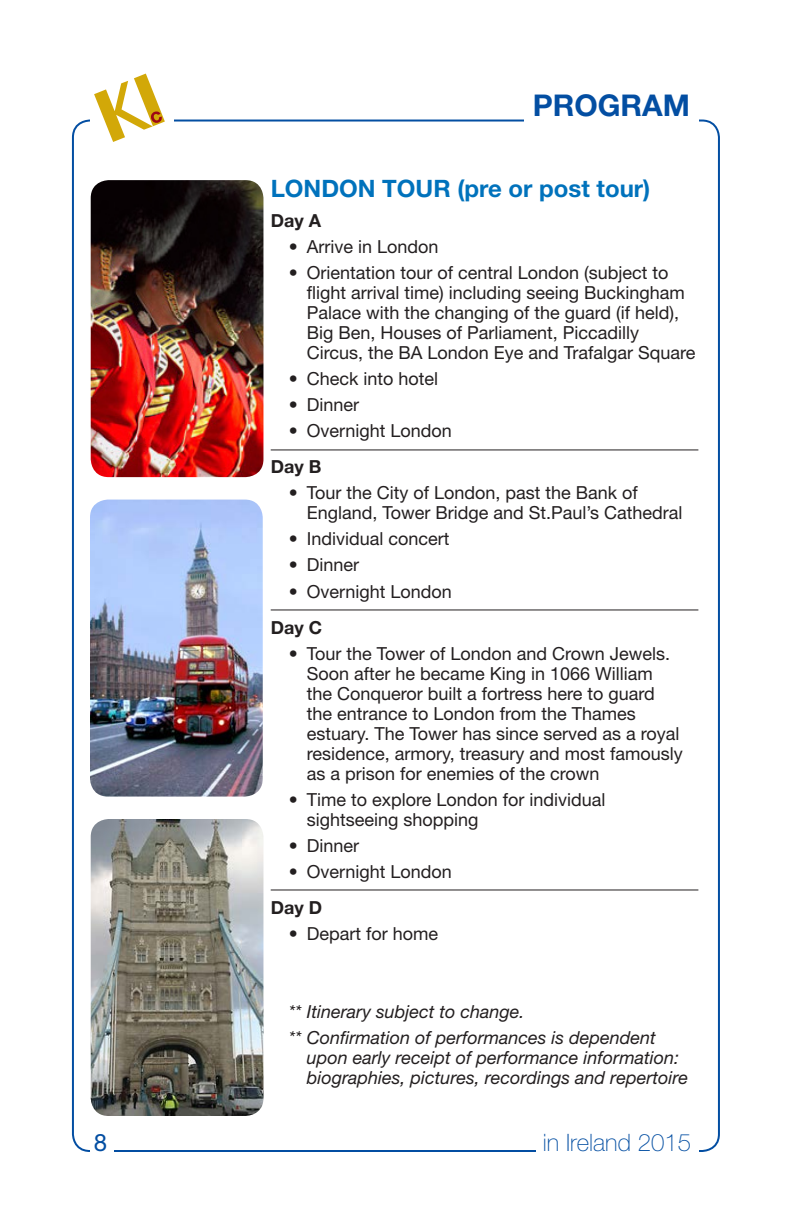
<style>
.page{position:relative;width:792px;height:1224px;background:#fff}
.page>*{position:absolute;margin:0;border:0;box-sizing:border-box;transform-origin:0 0}
.t1{font:700 30px "Helvetica Neue LT Std";color:#034ea2}
.program_subhead{font:700 24px "Helvetica Neue LT Std";color:#0072bc}
.t2{font:100 24px "Helvetica Neue LT Std";color:#034ea2}
.t3{font:24px "Helvetica Neue LT Std";color:#034ea2}
.program_copy{font:18px/20px "Helvetica Neue LT Std";color:#231f20}
.Body_Copy{font:italic 18px/20px "Helvetica Neue LT Std";color:#231f20}
.program_bullets{font:18px "Helvetica Neue LT Std";color:#231f20}
.program_subhead-2{font:700 18px "Helvetica Neue LT Std";color:#231f20}
</style>
<div class="page">
<svg style="left:94px;top:74px;width:71px;height:68px"></svg>
<hr style="left:271px;top:449px;width:427px;height:1px;background:#231f20">
<hr style="left:271px;top:609px;width:427px;height:1px;background:#231f20">
<hr style="left:271px;top:889px;width:427px;height:1px;background:#231f20">
<img style="left:91px;top:819px;width:172px;height:297px">
<img style="left:91px;top:180px;width:172px;height:297px">
<img style="left:90px;top:500px;width:173px;height:297px">
<p class="t1" style="left:533px;top:87px;width:159px">PROGRAM</p>
<p class="program_subhead" style="left:271px;top:174px;width:381px">LONDON TOUR (pre or post tour)</p>
<p class="program_subhead-2" style="left:271px;top:210px;width:52px">Day A</p>
<p class="program_copy" style="left:289px;top:237px;width:151px">• Arrive in London</p>
<p class="program_copy" style="left:307px;top:263px;width:390px;text-indent:-18px">• Orientation tour of central London (subject to flight arrival time) including seeing Buckingham Palace with the changing of the guard (if held), Big Ben, Houses of Parliament, Piccadilly Circus, the BA London Eye and Trafalgar Square</p>
<p class="program_copy" style="left:289px;top:369px;width:151px">• Check into hotel</p>
<p class="program_copy" style="left:289px;top:395px;width:72px">• Dinner</p>
<p class="program_copy" style="left:289px;top:421px;width:165px">• Overnight London</p>
<p class="program_subhead-2" style="left:271px;top:456px;width:52px">Day B</p>
<p class="program_copy" style="left:307px;top:483px;width:377px;text-indent:-18px">• Tour the City of London, past the Bank of<br>England, Tower Bridge and St.Paul’s Cathedral</p>
<p class="program_bullets" style="left:289px;top:528px;width:162px">• Individual concert</p>
<p class="program_copy" style="left:289px;top:555px;width:72px">• Dinner</p>
<p class="program_copy" style="left:289px;top:581px;width:165px">• Overnight London</p>
<p class="program_subhead-2" style="left:271px;top:616px;width:53px">Day C</p>
<p class="program_copy" style="left:307px;top:643px;width:378px;text-indent:-18px">• Tour the Tower of London and Crown Jewels.<br>Soon after he became King in 1066 William<br>the Conqueror built a fortress here to guard the entrance to London from the Thames estuary. The Tower has since served as a royal residence, armory, treasury and most famously as a prison for enemies of the crown</p>
<p class="program_copy" style="left:307px;top:789px;width:300px;text-indent:-18px">• Time to explore London for individual sightseeing shopping</p>
<p class="program_copy" style="left:289px;top:835px;width:72px">• Dinner</p>
<p class="program_copy" style="left:289px;top:861px;width:165px">• Overnight London</p>
<p class="program_subhead-2" style="left:271px;top:896px;width:53px">Day D</p>
<p class="program_copy" style="left:289px;top:923px;width:151px">• Depart for home</p>
<p class="Body_Copy" style="left:289px;top:1001px;width:237px">** Itinerary subject to change.</p>
<p class="Body_Copy" style="left:307px;top:1027px;width:383px;text-indent:-18px">** Confirmation of performances is dependent upon early receipt of performance information: biographies, pictures, recordings and repertoire</p>
<h2 class="t3" style="left:94px;top:1128px;width:15px">8</h2>
<h2 class="t2" style="left:543px;top:1129px;width:150px">in Ireland 2015</h2>
</div>
